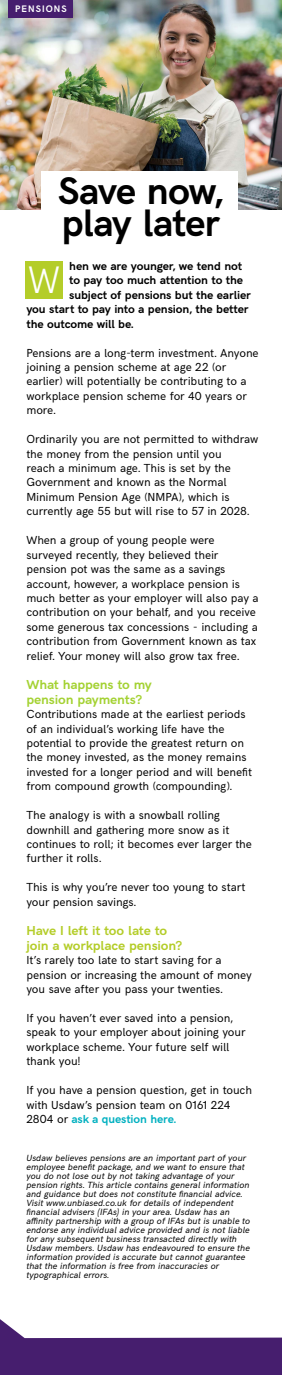
<style>
.page{position:relative;width:282px;height:1375px;background:#fff}
.page>*{position:absolute;margin:0;border:0;box-sizing:border-box;transform-origin:0 0}
.t1{font:700 38.5px/32.3px "HK Grotesk";letter-spacing:-.02em;color:#000}
.t2{font:300 38.48px "HK Grotesk";color:#fff;scale:.88 1}
.t3{font:700 13.05px/14.8px "HK Grotesk";letter-spacing:-.005em;color:#b4cd29}
.t4{font:700 13.05px/14.8px "HK Grotesk";letter-spacing:-.005em;color:#a4d233}
.t5{font:11.7px/14.4px "HK Grotesk";letter-spacing:-.01em;color:#000}
.t6{font:700 11.7px "HK Grotesk";letter-spacing:-.005em;color:#000}
.t7{font:700 9.5px "HK Grotesk";letter-spacing:.11em;color:#fff}
.t8{font:italic 9px/9px "HK Grotesk";color:#000}
.s1{font-weight:700;color:#00b0c0}
</style>
<div class="page">
<img style="left:0;top:0;width:281px;height:209px">
<div style="left:42px;top:171px;width:196px;height:76px;background:#fff"></div>
<svg style="left:0;top:1319px;width:281px;height:56px;fill:#461e6e"></svg>
<div style="left:25px;top:262px;width:38px;height:37px;background:#b4cd29"></div>
<div style="left:9px;top:0;width:64px;height:18px;background:#461e6e"></div>
<p class="t7" style="left:15px;top:2px;width:53px">PENSIONS</p>
<h1 class="t1" style="left:58px;top:172px;width:166px">Save now, play later</h1>
<p class="t6" style="left:69px;top:257px;width:174px">hen we are younger, we tend not</p>
<p class="t6" style="left:69px;top:272px;width:175px">to pay too much attention to the</p>
<p class="t6" style="left:69px;top:286px;width:183px">subject of pensions but the earlier</p>
<p class="t6" style="left:26px;top:300px;width:223px">you start to pay into a pension, the better</p>
<p class="t6" style="left:26px;top:315px;width:108px">the outcome will be.</p>
<p class="t5" style="left:26px;top:344px;width:233px">Pensions are a long-term investment. Anyone joining a pension scheme at age 22 (or earlier) will potentially be contributing to a workplace pension scheme for 40 years or more.</p>
<p class="t5" style="left:26px;top:431px;width:233px">Ordinarily you are not permitted to withdraw the money from the pension until you<br>reach a minimum age. This is set by the Government and known as the Normal Minimum Pension Age (NMPA), which is currently age 55 but will rise to 57 in 2028.</p>
<p class="t5" style="left:26px;top:532px;width:233px">When a group of young people were surveyed recently, they believed their pension pot was the same as a savings account, however, a workplace pension is much better as your employer will also pay a contribution on your behalf, and you receive some generous tax concessions - including a contribution from Government known as tax relief. Your money will also grow tax free.</p>
<p class="t4" style="left:26px;top:676px;width:127px">What happens to my pension payments?</p>
<p class="t5" style="left:26px;top:706px;width:226px">Contributions made at the earliest periods of an individual’s working life have the potential to provide the greatest return on the money invested, as the money remains invested for a longer period and will benefit from compound growth (compounding).</p>
<p class="t5" style="left:26px;top:807px;width:226px">The analogy is with a snowball rolling downhill and gathering more snow as it continues to roll; it becomes ever larger the further it rolls.</p>
<p class="t5" style="left:26px;top:879px;width:220px">This is why you’re never too young to start your pension savings.</p>
<p class="t3" style="left:26px;top:922px;width:157px">Have I left it too late to join a workplace pension?</p>
<p class="t5" style="left:26px;top:952px;width:226px">It’s rarely too late to start saving for a pension or increasing the amount of money you save after you pass your twenties.</p>
<p class="t5" style="left:26px;top:1010px;width:220px">If you haven’t ever saved into a pension, speak to your employer about joining your workplace scheme. Your future self will thank you!</p>
<p class="t5" style="left:26px;top:1082px;width:226px">If you have a pension question, get in touch with Usdaw’s pension team on 0161 224<br>2804 or <span class="s1">ask a question here.</span></p>
<p class="t8" style="left:26px;top:1153px;width:225px">Usdaw believes pensions are an important part of your employee benefit package, and we want to ensure that you do not lose out by not taking advantage of your pension rights. This article contains general information and guidance but does not constitute financial advice.<br>Visit www.unbiased.co.uk for details of independent financial advisers (IFAs) in your area. Usdaw has an affinity partnership with a group of IFAs but is unable to endorse any individual advice provided and is not liable for any subsequent business transacted directly with Usdaw members. Usdaw has endeavoured to ensure the information provided is accurate but cannot guarantee that the information is free from inaccuracies or typographical errors.</p>
<h2 class="t2" style="left:28px;top:251px;width:37px">W</h2>
</div>
